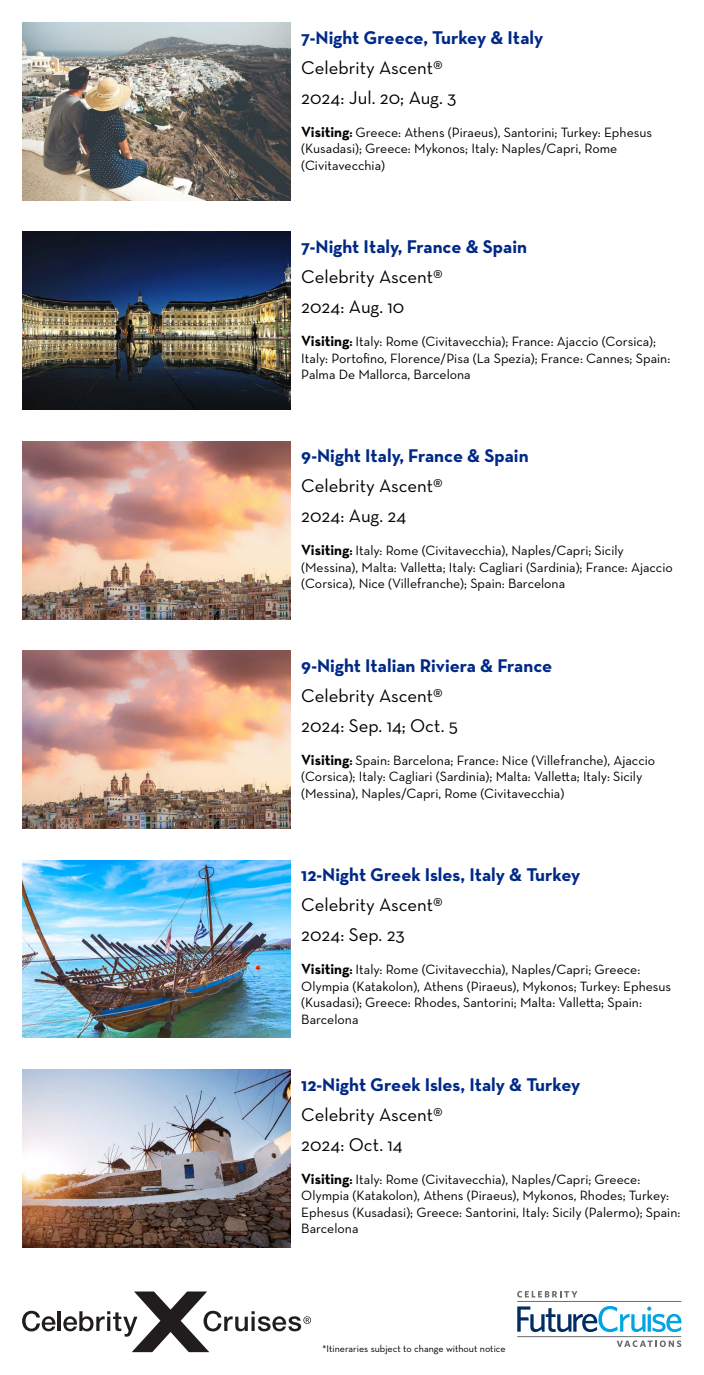
<style>
.page{position:relative;width:704px;height:1375px;background:#fff}
.page>*{position:absolute;margin:0;border:0;box-sizing:border-box;transform-origin:0 0}
.t1{font:18.75px "Neutraface Text";color:#000}
.t2{font:700 18.75px "Neutraface Text";color:#002987}
.t3{font:13.75px/16.5px "Neutraface Text";color:#000}
.t4{font:10px "Neutraface Text";color:#000}
.s1{font-weight:700;font-size:15px}
.s2{font-weight:700;font-size:12.5px}
</style>
<div class="page">
<img style="left:22px;top:23px;width:268px;height:177px">
<svg style="left:22px;top:1311px;width:34px;height:20px"></svg>
<hr style="left:58px;top:1311px;width:3px;height:20px;background:#211d1e">
<svg style="left:63px;top:1292px;width:248px;height:60px"></svg>
<svg style="left:517px;top:1306px;width:164px;height:26px"></svg>
<svg style="left:517px;top:1291px;width:60px;height:7px"></svg>
<hr style="left:517px;top:1301px;width:163px;height:1px;background:#6c6d70">
<hr style="left:517px;top:1336px;width:163px;height:1px;background:#6c6d70">
<svg style="left:617px;top:1340px;width:63px;height:7px"></svg>
<img style="left:22px;top:232px;width:268px;height:178px">
<img style="left:22px;top:441px;width:268px;height:178px">
<img style="left:22px;top:651px;width:268px;height:177px">
<img style="left:22px;top:860px;width:268px;height:178px">
<img style="left:22px;top:1069px;width:268px;height:178px">
<p class="t2" style="left:301px;top:25px;width:243px">7-Night Greece, Turkey &amp; Italy</p>
<p class="t1" style="left:301px;top:56px;width:143px">Celebrity Ascent®</p>
<p class="t1" style="left:301px;top:86px;width:157px">2024: Jul. 20; Aug. 3</p>
<p class="t3" style="left:301px;top:124px;width:352px"><span class="s1">Visiting</span><span class="s2">:</span> Greece: Athens (Piraeus), Santorini; Turkey: Ephesus (Kusadasi); Greece: Mykonos; Italy: Naples/Capri, Rome (Civitavecchia)</p>
<p class="t2" style="left:301px;top:235px;width:227px">7-Night Italy, France &amp; Spain</p>
<p class="t1" style="left:301px;top:265px;width:143px">Celebrity Ascent®</p>
<p class="t1" style="left:301px;top:295px;width:104px">2024: Aug. 10</p>
<p class="t3" style="left:301px;top:333px;width:370px"><span class="s1">Visiting</span><span class="s2">:</span> Italy: Rome (Civitavecchia); France: Ajaccio (Corsica);<br>Italy: Portofino, Florence/Pisa (La Spezia); France: Cannes; Spain:<br>Palma De Mallorca, Barcelona</p>
<p class="t2" style="left:301px;top:444px;width:229px">9-Night Italy, France &amp; Spain</p>
<p class="t1" style="left:301px;top:474px;width:143px">Celebrity Ascent®</p>
<p class="t1" style="left:301px;top:504px;width:106px">2024: Aug. 24</p>
<p class="t3" style="left:301px;top:542px;width:373px"><span class="s1">Visiting</span><span class="s2">:</span> Italy: Rome (Civitavecchia), Naples/Capri; Sicily (Messina), Malta: Valletta; Italy: Cagliari (Sardinia); France: Ajaccio (Corsica), Nice (Villefranche); Spain: Barcelona</p>
<p class="t2" style="left:301px;top:653px;width:252px">9-Night Italian Riviera &amp; France</p>
<p class="t1" style="left:301px;top:684px;width:143px">Celebrity Ascent®</p>
<p class="t1" style="left:301px;top:714px;width:158px">2024: Sep. 14; Oct. 5</p>
<p class="t3" style="left:301px;top:752px;width:355px"><span class="s1">Visiting</span><span class="s2">:</span> Spain: Barcelona; France: Nice (Villefranche), Ajaccio (Corsica); Italy: Cagliari (Sardinia); Malta: Valletta; Italy: Sicily (Messina), Naples/Capri, Rome (Civitavecchia)</p>
<p class="t2" style="left:301px;top:863px;width:280px">12-Night Greek Isles, Italy &amp; Turkey</p>
<p class="t1" style="left:301px;top:893px;width:143px">Celebrity Ascent®</p>
<p class="t1" style="left:301px;top:923px;width:105px">2024: Sep. 23</p>
<p class="t3" style="left:301px;top:961px;width:371px"><span class="s1">Visiting</span><span class="s2">:</span> Italy: Rome (Civitavecchia), Naples/Capri; Greece:<br>Olympia (Katakolon), Athens (Piraeus), Mykonos; Turkey: Ephesus (Kusadasi); Greece: Rhodes, Santorini; Malta: Valletta; Spain:<br>Barcelona</p>
<p class="t2" style="left:301px;top:1072px;width:280px">12-Night Greek Isles, Italy &amp; Turkey</p>
<p class="t1" style="left:301px;top:1103px;width:143px">Celebrity Ascent®</p>
<p class="t1" style="left:301px;top:1133px;width:103px">2024: Oct. 14</p>
<p class="t3" style="left:301px;top:1171px;width:380px"><span class="s1">Visiting</span><span class="s2">:</span> Italy: Rome (Civitavecchia), Naples/Capri; Greece:<br>Olympia (Katakolon), Athens (Piraeus), Mykonos, Rhodes; Turkey:<br>Ephesus (Kusadasi); Greece: Santorini, Italy: Sicily (Palermo); Spain:<br>Barcelona</p>
<p class="t4" style="left:322px;top:1342px;width:184px">*Itineraries subject to change without notice</p>
</div>
